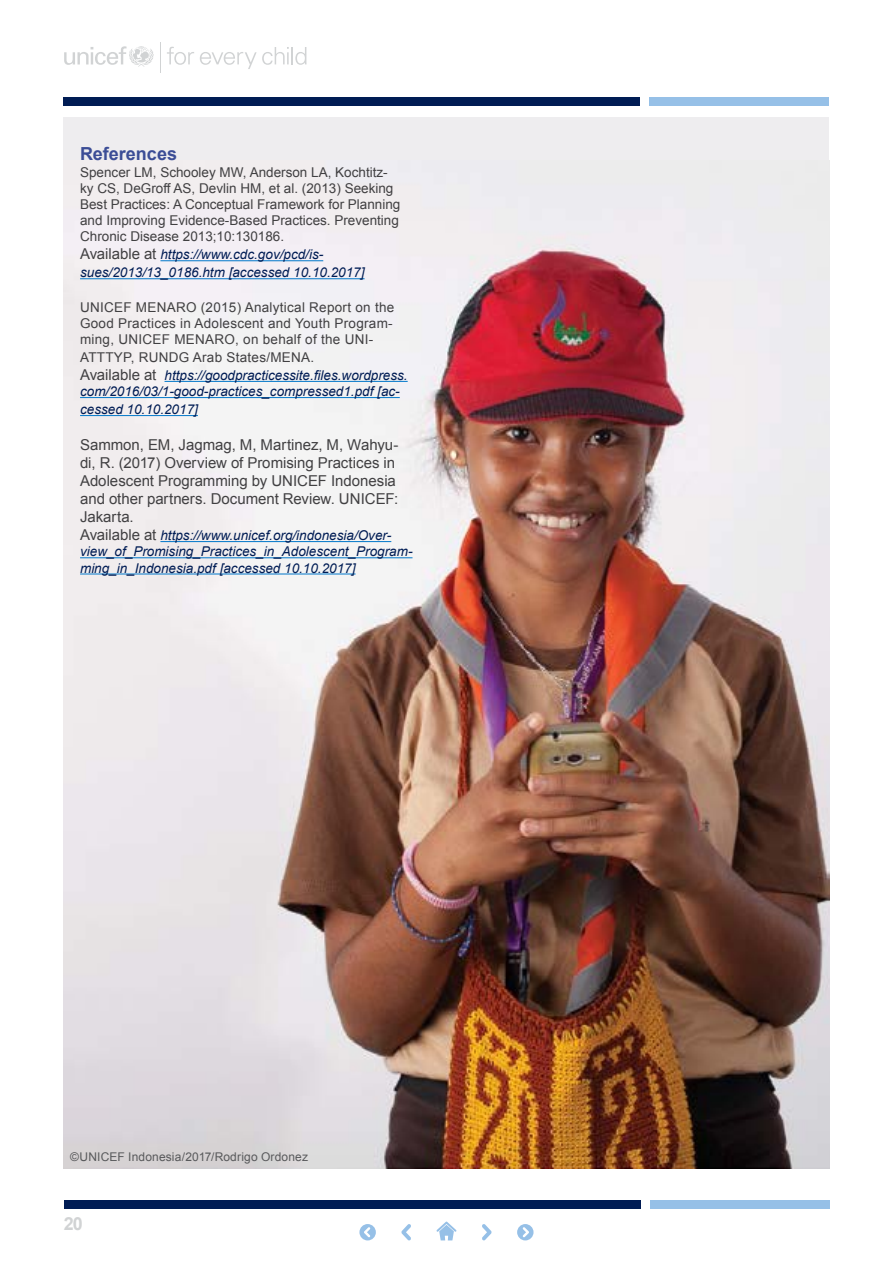
<style>
.page{position:relative;width:893px;height:1263px;background:#fff}
.page>*{position:absolute;margin:0;border:0;box-sizing:border-box;transform-origin:0 0}
.t1{font:700 18px "Arial";color:#3b4d96}
.t2{font:700 18px "Arial";color:#d1d3d4}
.t3{font:15px/18px "Arial";color:#414042}
.t4{font:italic 13.5px/18px "Arial";color:#001c54}
.t5{font:13.5px/16.2px "Arial";color:#414042}
.t6{font:13.5px/16.2px "Arial";letter-spacing:.02em;color:#414042}
.t7{font:12px "Arial";letter-spacing:.01em;color:#58595b}
.s1{font-style:normal;font-size:15px;color:#414042}
.s2{font-style:normal;color:#414042}
</style>
<div class="page">
<svg style="left:64px;top:46px;width:90px;height:21px"></svg>
<svg style="left:167px;top:47px;width:27px;height:18px"></svg>
<svg style="left:200px;top:47px;width:107px;height:22px"></svg>
<hr style="left:160px;top:42px;width:1px;height:30px;background:#d1d3d4">
<div style="left:65px;top:1200px;width:576px;height:9px;background:#001c54"></div>
<div style="left:650px;top:1200px;width:180px;height:9px;background:#96c0e7"></div>
<div style="left:64px;top:117px;width:765px;height:1051px;background:#eeedef"></div>
<img style="left:64px;top:248px;width:765px;height:920px">
<hr style="left:160px;top:260px;width:163px;height:1px;background:#0077ca">
<hr style="left:80px;top:278px;width:285px;height:1px;background:#0077ca">
<hr style="left:165px;top:381px;width:243px;height:1px;background:#0077ca">
<hr style="left:80px;top:397px;width:320px;height:1px;background:#0077ca">
<hr style="left:80px;top:415px;width:118px;height:1px;background:#0077ca">
<hr style="left:160px;top:541px;width:231px;height:1px;background:#0077ca">
<hr style="left:80px;top:557px;width:332px;height:1px;background:#0077ca">
<hr style="left:80px;top:573px;width:276px;height:1px;background:#0077ca">
<div style="left:64px;top:97px;width:576px;height:9px;background:#001c54"></div>
<div style="left:649px;top:97px;width:180px;height:9px;background:#96c0e7"></div>
<svg style="left:517px;top:1224px;width:16px;height:16px"></svg>
<svg style="left:359px;top:1224px;width:17px;height:16px"></svg>
<svg style="left:482px;top:1224px;width:10px;height:16px"></svg>
<svg style="left:401px;top:1224px;width:10px;height:16px"></svg>
<svg style="left:436px;top:1221px;width:20px;height:19px"></svg>
<h1 class="t1" style="left:80px;top:142px;width:99px">References</h1>
<p class="t5" style="left:80px;top:164px;width:322px">Spencer LM, Schooley MW, Anderson LA, Kochtitz&shy;ky CS, DeGroff AS, Devlin HM, et al. (2013) Seeking Best Practices: A Conceptual Framework for Planning and Improving Evidence-Based Practices. Preventing Chronic Disease 2013;10:130186.</p>
<p class="t4" style="left:80px;top:246px;width:286px"><span class="s1">Available at</span> https://www.cdc.gov/pcd/is&shy;sues/2013/13_0186.htm [accessed 10.10.2017]</p>
<p class="t6" style="left:80px;top:299px;width:316px">UNICEF MENARO (2015) Analytical Report on the<br>Good Practices in Adolescent and Youth Program&shy;ming, UNICEF MENARO, on behalf of the UNI-</p>
<p class="t4" style="left:80px;top:348px;width:329px"><span class="s2">ATTTYP, RUNDG Arab States/MENA.<br></span><span class="s1">Available at</span> https://goodpracticessite.files.wordpress.</p>
<p class="t4" style="left:80px;top:383px;width:321px">com/2016/03/1-good-practices_compressed1.pdf [ac&shy;cessed 10.10.2017]</p>
<p class="t3" style="left:80px;top:436px;width:320px">Sammon, EM, Jagmag, M, Martinez, M, Wahyu&shy;di, R. (2017) Overview of Promising Practices in Adolescent Programming by UNICEF Indonesia and other partners. Document Review. UNICEF:<br>Jakarta.</p>
<p class="t4" style="left:80px;top:527px;width:334px;line-height:16.2px"><span class="s1">Available at</span> https://www.unicef.org/indonesia/Over&shy;view_of_Promising_Practices_in_Adolescent_Program&shy;ming_in_Indonesia.pdf [accessed 10.10.2017]</p>
<p class="t7" style="left:70px;top:1149px;width:239px">©UNICEF Indonesia/2017/Rodrigo Ordonez</p>
<h1 class="t2" style="left:64px;top:1211px;width:21px">20</h1>
</div>
